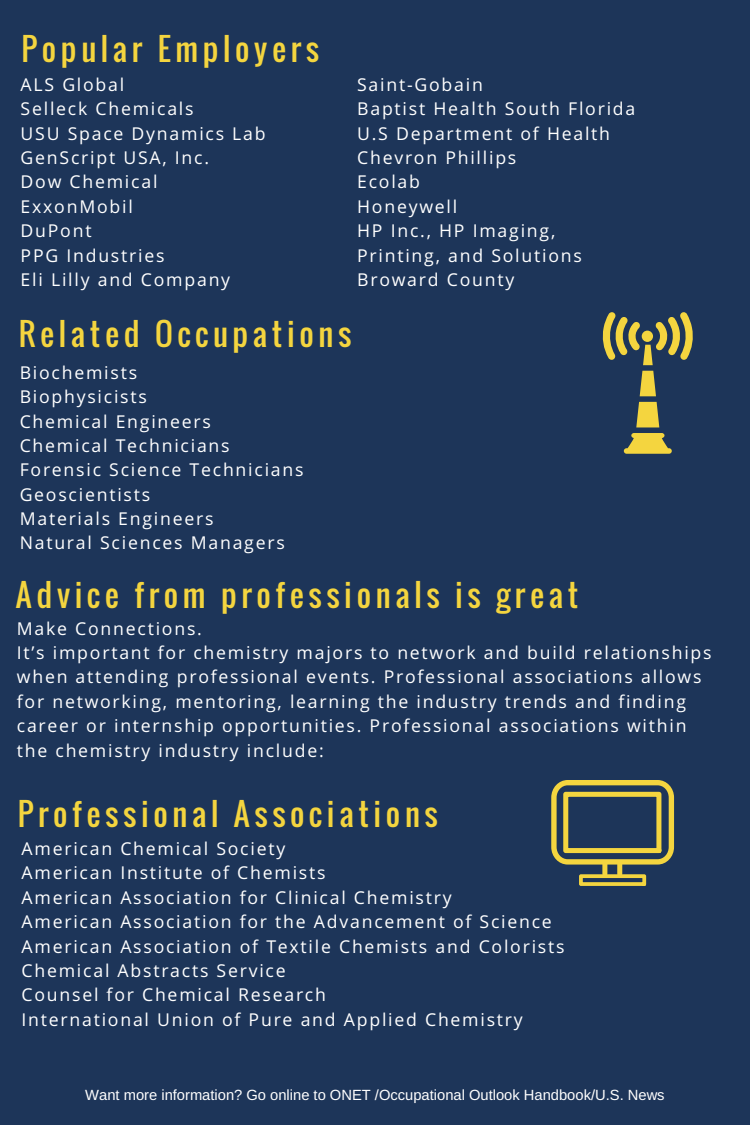
<style>
.page{position:relative;width:750px;height:1125px;background:#1d3559}
.page>*{position:absolute;margin:0;border:0;box-sizing:border-box;transform-origin:0 0}
.t1{font:31px "Oswald";letter-spacing:.15em;color:#f4d53f}
.t2{font:17.62px/24.4px "Open Sans";letter-spacing:.1em;color:#fff}
.t3{font:14.75px "Arimo";color:#fff}
</style>
<div class="page">
<svg style="left:603px;top:312px;width:90px;height:142px"></svg>
<svg style="left:551px;top:780px;width:123px;height:106px"></svg>
<h1 class="t1" style="left:22px;top:25px;width:299px">Popular Employers</h1>
<p class="t2" style="left:21px;top:72px;width:247px">ALS Global<br>Selleck Chemicals<br>USU Space Dynamics Lab<br>GenScript USA, Inc.<br>Dow Chemical<br>ExxonMobil<br>DuPont<br>PPG Industries<br>Eli Lilly and Company</p>
<p class="t2" style="left:357px;top:72px;width:280px">Saint-Gobain<br>Baptist Health South Florida<br>U.S Department of Health<br>Chevron Phillips<br>Ecolab<br>Honeywell<br>HP Inc., HP Imaging,<br>Printing, and Solutions<br>Broward County</p>
<h1 class="t1" style="left:19px;top:310px;width:334px">Related Occupations</h1>
<p class="t2" style="left:20px;top:360px;width:285px">Biochemists<br>Biophysicists<br>Chemical Engineers<br>Chemical Technicians<br>Forensic Science Technicians<br>Geoscientists<br>Materials Engineers<br>Natural Sciences Managers</p>
<h1 class="t1" style="left:16px;top:571px;width:564px">Advice from professionals is great</h1>
<p class="t2" style="left:17px;top:616px;width:696px">Make Connections.<br>It’s important for chemistry majors to network and build relationships when attending professional events. Professional associations allows for networking, mentoring, learning the industry trends and finding career or internship opportunities. Professional associations within the chemistry industry include:</p>
<h1 class="t1" style="left:18px;top:790px;width:422px">Professional Associations</h1>
<p class="t2" style="left:22px;top:836px;width:544px">American Chemical Society<br>American Institute of Chemists<br>American Association for Clinical Chemistry<br>American Association for the Advancement of Science American Association of Textile Chemists and Colorists Chemical Abstracts Service<br>Counsel for Chemical Research<br>International Union of Pure and Applied Chemistry</p>
<p class="t3" style="left:85px;top:1086px;width:581px">Want more information? Go online to ONET /Occupational Outlook Handbook/U.S. News</p>
</div>
